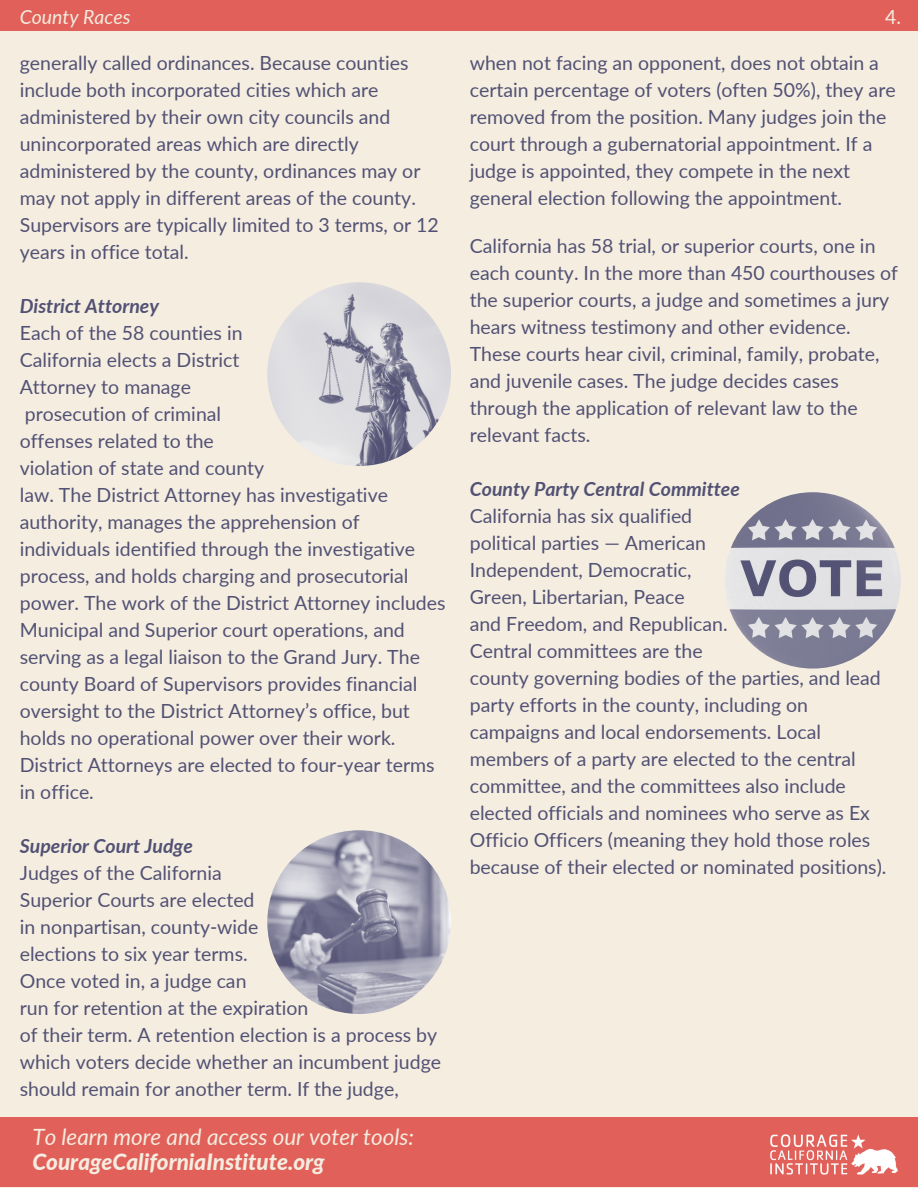
<style>
.page{position:relative;width:918px;height:1188px;background:#f4ede0}
.page>*{position:absolute;margin:0;border:0;box-sizing:border-box;transform-origin:0 0}
.t1{font:italic 22.5px/24.8px "Lato";color:#f4ede0}
.t2{font:19.5px/27px "Lato";color:#525174}
.t3{font:italic 700 19.5px "Lato";color:#525174}
.t4{font:italic 19.5px "Lato";color:#f4ede0}
.t5{font:19.5px "Lato";color:#f4ede0}
.s1{font-weight:800}
</style>
<div class="page">
<div style="left:0;top:0;width:918px;height:31px;background:#e1615a"></div>
<div style="left:0;top:1118px;width:918px;height:69px;background:#e1615a"></div>
<img style="left:770px;top:1134px;width:128px;height:41px">
<img style="left:267px;top:282px;width:184px;height:184px;border-radius:50%">
<img style="left:267px;top:830px;width:184px;height:184px;border-radius:50%">
<img style="left:725px;top:492px;width:176px;height:177px;border-radius:50%">
<p class="t4" style="left:20px;top:4px;width:112px">County Races</p>
<p class="t5" style="left:885px;top:4px;width:17px">4.</p>
<p class="t2" style="left:20px;top:49px;width:421px">generally called ordinances. Because counties include both incorporated cities which are administered by their own city councils and unincorporated areas which are directly administered by the county, ordinances may or may not apply in different areas of the county.<br>Supervisors are typically limited to 3 terms, or 12 years in office total.</p>
<p class="t3" style="left:20px;top:294px;width:141px">District Attorney</p>
<p class="t2" style="left:20px;top:319px;width:224px">Each of the 58 counties in</p>
<p class="t2" style="left:20px;top:346px;width:221px">California elects a District</p>
<p class="t2" style="left:20px;top:373px;width:173px">Attorney to manage</p>
<p class="t2" style="left:25px;top:400px;width:198px">prosecution of criminal</p>
<p class="t2" style="left:20px;top:427px;width:196px">offenses related to the</p>
<p class="t2" style="left:20px;top:454px;width:246px">violation of state and county</p>
<p class="t2" style="left:20px;top:481px;width:427px">law. The District Attorney has investigative authority, manages the apprehension of individuals identified through the investigative process, and holds charging and prosecutorial power. The work of the District Attorney includes Municipal and Superior court operations, and serving as a legal liaison to the Grand Jury. The county Board of Supervisors provides financial oversight to the District Attorney’s office, but holds no operational power over their work.<br>District Attorneys are elected to four-year terms in office.</p>
<p class="t3" style="left:20px;top:834px;width:175px">Superior Court Judge</p>
<p class="t2" style="left:20px;top:859px;width:204px">Judges of the California</p>
<p class="t2" style="left:20px;top:886px;width:236px">Superior Courts are elected</p>
<p class="t2" style="left:20px;top:913px;width:240px">in nonpartisan, county-wide</p>
<p class="t2" style="left:20px;top:940px;width:229px">elections to six year terms.</p>
<p class="t2" style="left:20px;top:967px;width:228px">Once voted in, a judge can</p>
<p class="t2" style="left:20px;top:994px;width:290px">run for retention at the expiration</p>
<p class="t2" style="left:20px;top:1021px;width:423px">of their term. A retention election is a process by which voters decide whether an incumbent judge should remain for another term. If the judge,</p>
<p class="t1" style="left:32px;top:1124px;width:383px">To learn more and access our voter tools:<br><span class="s1">CourageCaliforniaInstitute.org</span></p>
<p class="t2" style="left:470px;top:49px;width:427px">when not facing an opponent, does not obtain a certain percentage of voters (often 50%), they are removed from the position. Many judges join the court through a gubernatorial appointment. If a judge is appointed, they compete in the next general election following the appointment.</p>
<p class="t2" style="left:470px;top:232px;width:430px">California has 58 trial, or superior courts, one in each county. In the more than 450 courthouses of the superior courts, a judge and sometimes a jury hears witness testimony and other evidence.<br>These courts hear civil, criminal, family, probate, and juvenile cases. The judge decides cases through the application of relevant law to the relevant facts.</p>
<p class="t3" style="left:470px;top:477px;width:272px">County Party Central Committee</p>
<p class="t2" style="left:470px;top:502px;width:224px">California has six qualified</p>
<p class="t2" style="left:470px;top:529px;width:238px">political parties — American</p>
<p class="t2" style="left:470px;top:556px;width:223px">Independent, Democratic,</p>
<p class="t2" style="left:470px;top:583px;width:216px">Green, Libertarian, Peace</p>
<p class="t2" style="left:470px;top:610px;width:260px">and Freedom, and Republican.</p>
<p class="t2" style="left:470px;top:637px;width:234px">Central committees are the</p>
<p class="t2" style="left:470px;top:664px;width:418px">county governing bodies of the parties, and lead party efforts in the county, including on campaigns and local endorsements. Local members of a party are elected to the central committee, and the committees also include elected officials and nominees who serve as Ex Officio Officers (meaning they hold those roles because of their elected or nominated positions).</p>
</div>
